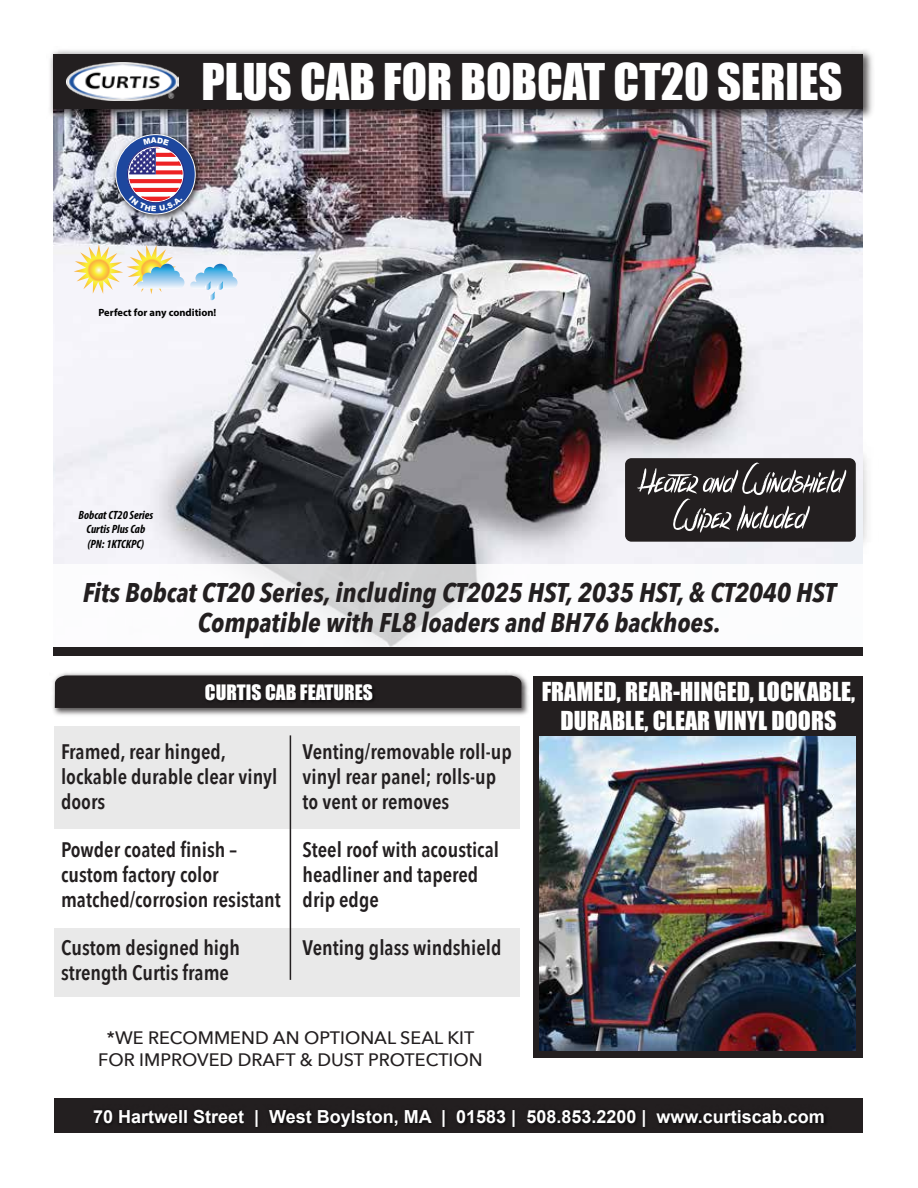
<style>
.page{position:relative;width:918px;height:1188px;background:#fff}
.page>*{position:absolute;margin:0;border:0;box-sizing:border-box;transform-origin:0 0}
.t1{font:75px "les Sensationsde Cerise";color:#fff}
.t2{font:46.5px "Impact";color:#fff}
.t3{font:italic 700 27px/30px "Avenir Next Condensed";color:#231f20;text-align:center}
.t4{font:24px/28.8px "Impact";color:#fff;text-align:center}
.t5{font:600 21px/25.2px "Avenir Next Condensed";color:#231f20}
.t6{font:19.5px "Impact";color:#fff}
.t7{font:700 18px "Arial";color:#fff}
.t8{font:500 18px/21.6px "Avenir Next";color:#231f20;text-align:center}
.t9{font:italic 700 condensed 12px/14.4px "Myriad Pro";color:#000;text-align:center}
.t10{font:700 10.5px "Myriad Pro";color:#000}
</style>
<div class="page">
<img style="left:53px;top:123px;width:810px;height:441px">
<svg style="left:53px;top:564px;width:810px;height:92px"></svg>
<div style="left:53px;top:647px;width:810px;height:8px;background:#231f20"></div>
<img style="left:50px;top:50px;width:823px;height:73px">
<div style="left:53px;top:54px;width:810px;height:55px;background:#231f20"></div>
<img style="left:67px;top:62px;width:112px;height:38px">
<div style="left:55px;top:1099px;width:808px;height:34px;background:#231f20"></div>
<div style="left:533px;top:676px;width:329px;height:382px;background:#231f20"></div>
<img style="left:539px;top:736px;width:317px;height:315px">
<svg style="left:74px;top:244px;width:110px;height:50px"></svg>
<svg style="left:190px;top:264px;width:48px;height:36px"></svg>
<img style="left:111px;top:129px;width:94px;height:95px">
<div style="left:116px;top:135px;width:79px;height:79px;background:#1d479e;border-radius:50%"></div>
<div style="left:116px;top:134px;width:80px;height:80px;border:1px solid #fff;border-radius:50%"></div>
<img style="left:603px;top:434px;width:264px;height:131px">
<div style="left:625px;top:458px;width:231px;height:84px;background:#231f20;border-radius:6px"></div>
<img style="left:53px;top:672px;width:476px;height:43px">
<div style="left:55px;top:676px;width:466px;height:32px;background:#231f20"></div>
<img style="left:203px;top:680px;width:177px;height:33px">
<div style="left:55px;top:726px;width:465px;height:103px;background:#e9e9e9"></div>
<div style="left:55px;top:929px;width:465px;height:68px;background:#e9e9e9"></div>
<hr style="left:290px;top:735px;width:1px;height:245px;background:#231f20">
<svg style="left:127px;top:137px;width:58px;height:74px"></svg>
<h2 class="t2" style="left:201px;top:46px;width:643px">PLUS CAB FOR BOBCAT CT20 SERIES</h2>
<p class="t10" style="left:98px;top:306px;width:120px">Perfect for any condition!</p>
<p class="t9" style="left:79px;top:507px;width:76px">Bobcat CT20 Series<br>Curtis Plus Cab (PN: 1KTCKPC)</p>
<h1 class="t1" style="left:636px;top:420px;width:209px">Heater and Windshield</h1>
<h1 class="t1" style="left:672px;top:456px;width:136px">Wiper Included</h1>
<p class="t3" style="left:83px;top:577px;width:754px">Fits Bobcat CT20 Series, including CT2025 HST, 2035 HST, &amp; CT2040 HST<br>Compatible with FL8 loaders and BH76 backhoes.</p>
<p class="t6" style="left:205px;top:677px;width:170px">CURTIS CAB FEATURES</p>
<p class="t5" style="left:61px;top:738px;width:218px">Framed, rear hinged, lockable durable clear vinyl doors</p>
<p class="t5" style="left:61px;top:836px;width:221px">Powder coated finish – custom factory color matched/corrosion resistant</p>
<p class="t5" style="left:61px;top:934px;width:180px">Custom designed high strength Curtis frame</p>
<p class="t5" style="left:303px;top:738px;width:211px">Venting/removable roll-up vinyl rear panel; rolls-up to vent or removes</p>
<p class="t5" style="left:303px;top:836px;width:198px">Steel roof with acoustical headliner and tapered drip edge</p>
<p class="t5" style="left:303px;top:934px;width:200px">Venting glass windshield</p>
<p class="t8" style="left:98px;top:1026px;width:386px">*WE RECOMMEND AN OPTIONAL SEAL KIT<br>FOR IMPROVED DRAFT &amp; DUST PROTECTION</p>
<p class="t4" style="left:542px;top:677px;width:315px">FRAMED, REAR-HINGED, LOCKABLE,<br>DURABLE, CLEAR VINYL DOORS</p>
<p class="t7" style="left:93px;top:1105px;width:733px">70 Hartwell Street | West Boylston, MA | 01583 | 508.853.2200 | www.curtiscab.com</p>
</div>
